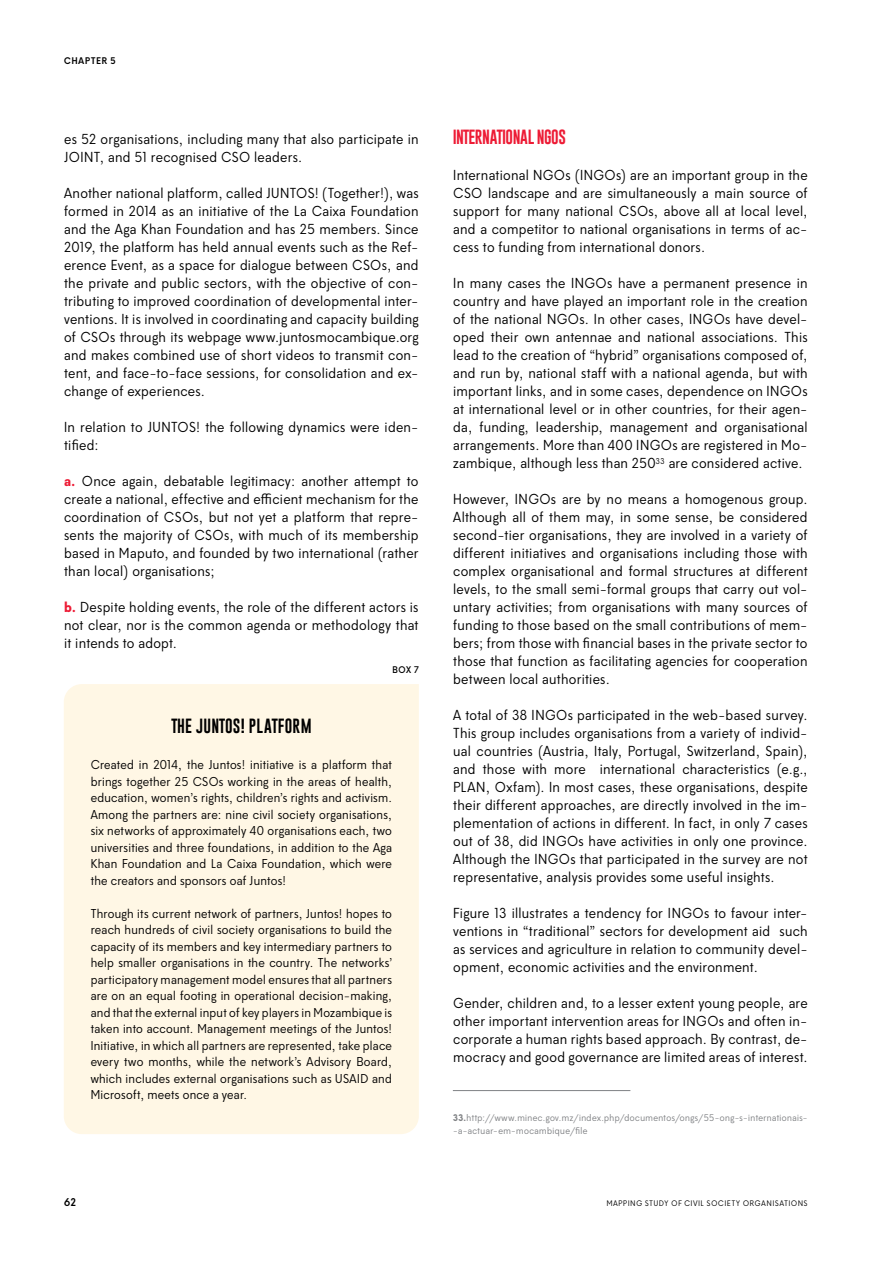
<style>
.page{position:relative;width:893px;height:1263px;background:#fff}
.page>*{position:absolute;margin:0;border:0;box-sizing:border-box;transform-origin:0 0}
.t1{font:15px "Gobold Lowplus";letter-spacing:.015em;color:#000}
.t2{font:15px "Gobold Lowplus";letter-spacing:-.035em;color:#ed1b35}
.t3{font:13.5px/18px "Elenar";letter-spacing:-.025em;color:#000;text-align:justify}
.t4{font:12px/16.5px "Elenar";letter-spacing:-.03em;color:#000;text-align:justify}
.t5{font:600 10.5px "Elenar";color:#000}
.t6{font:9px/13.5px "Elenar";letter-spacing:-.02em;color:#808285}
.t7{font:600 9px "Elenar";letter-spacing:.045em;color:#000}
.t8{font:500 9px "Elenar";color:#000}
.t9{font:7.5px "Elenar";letter-spacing:.045em;color:#000}
.s1{font-weight:700;color:#ed1b35}
.s2{font-weight:700}
</style>
<div class="page">
<div style="left:64px;top:684px;width:355px;height:450px;background:#fff7e5"></div>
<hr style="left:453px;top:1090px;width:177px;height:1px;background:#808285">
<p class="t7" style="left:64px;top:55px;width:54px">CHAPTER 5</p>
<p class="t3" style="left:64px;top:130px;width:357px">es 52 organisations, including many that also participate in<br>JOINT, and 51 recognised CSO leaders.</p>
<p class="t3" style="left:64px;top:184px;width:357px">Another national platform, called JUNTOS! (Together!), was formed in 2014 as an initiative of the La Caixa Foundation and the Aga Khan Foundation and has 25 members. Since 2019, the platform has held annual events such as the Ref&shy;erence Event, as a space for dialogue between CSOs, and the private and public sectors, with the objective of con&shy;tributing to improved coordination of developmental inter&shy;ventions. It is involved in coordinating and capacity building of CSOs through its webpage www.juntosmocambique.org and makes combined use of short videos to transmit con&shy;tent, and face-to-face sessions, for consolidation and ex&shy;change of experiences.</p>
<p class="t3" style="left:64px;top:418px;width:357px">In relation to JUNTOS! the following dynamics were iden&shy;tified:</p>
<p class="t3" style="left:64px;top:472px;width:357px"><span class="s1">a.</span> Once again, debatable legitimacy: another attempt to create a national, effective and efficient mechanism for the coordination of CSOs, but not yet a platform that repre&shy;sents the majority of CSOs, with much of its membership based in Maputo, and founded by two international (rather than local) organisations;</p>
<p class="t3" style="left:64px;top:598px;width:357px"><span class="s1">b.</span> Despite holding events, the role of the different actors is not clear, nor is the common agenda or methodology that it intends to adopt.</p>
<p class="t8" style="left:392px;top:664px;width:28px">BOX 7</p>
<p class="t1" style="left:171px;top:716px;width:142px">THE JUNTOS! PLATFORM</p>
<p class="t4" style="left:90px;top:757px;width:303px">Created in 2014, the Juntos! initiative is a platform that brings together 25 CSOs working in the areas of health, education, women’s rights, children’s rights and activism.<br>Among the partners are: nine civil society organisations, six networks of approximately 40 organisations each, two universities and three foundations, in addition to the Aga Khan Foundation and La Caixa Foundation, which were the creators and sponsors oaf Juntos!</p>
<p class="t4" style="left:90px;top:905px;width:303px">Through its current network of partners, Juntos! hopes to reach hundreds of civil society organisations to build the capacity of its members and key intermediary partners to help smaller organisations in the country. The networks’ participatory management model ensures that all partners are on an equal footing in operational decision-making, and that the external input of key players in Mozambique is taken into account. Management meetings of the Juntos!<br>Initiative, in which all partners are represented, take place every two months, while the network’s Advisory Board, which includes external organisations such as USAID and Microsoft, meets once a year.</p>
<p class="t2" style="left:453px;top:127px;width:115px">INTERNATIONAL NGOS</p>
<p class="t3" style="left:453px;top:166px;width:357px">International NGOs (INGOs) are an important group in the CSO landscape and are simultaneously a main source of support for many national CSOs, above all at local level, and a competitor to national organisations in terms of ac&shy;cess to funding from international donors.</p>
<p class="t3" style="left:453px;top:274px;width:357px">In many cases the INGOs have a permanent presence in country and have played an important role in the creation of the national NGOs. In other cases, INGOs have devel&shy;oped their own antennae and national associations. This lead to the creation of “hybrid” organisations composed of, and run by, national staff with a national agenda, but with important links, and in some cases, dependence on INGOs at international level or in other countries, for their agen&shy;da, funding, leadership, management and organisational arrangements. More than 400 INGOs are registered in Mo&shy;zambique, although less than 250<sup>33</sup> are considered active.</p>
<p class="t3" style="left:453px;top:490px;width:357px">However, INGOs are by no means a homogenous group.<br>Although all of them may, in some sense, be considered second-tier organisations, they are involved in a variety of different initiatives and organisations including those with complex organisational and formal structures at different levels, to the small semi-formal groups that carry out vol&shy;untary activities; from organisations with many sources of funding to those based on the small contributions of mem&shy;bers; from those with financial bases in the private sector to those that function as facilitating agencies for cooperation between local authorities.</p>
<p class="t3" style="left:453px;top:706px;width:357px">A total of 38 INGOs participated in the web-based survey.<br>This group includes organisations from a variety of individ&shy;ual countries (Austria, Italy, Portugal, Switzerland, Spain), and those with more international characteristics (e.g., PLAN, Oxfam). In most cases, these organisations, despite their different approaches, are directly involved in the im&shy;plementation of actions in different. In fact, in only 7 cases out of 38, did INGOs have activities in only one province.<br>Although the INGOs that participated in the survey are not representative, analysis provides some useful insights.</p>
<p class="t3" style="left:453px;top:904px;width:357px">Figure 13 illustrates a tendency for INGOs to favour inter&shy;ventions in “traditional” sectors for development aid such as services and agriculture in relation to community devel&shy;opment, economic activities and the environment.</p>
<p class="t3" style="left:453px;top:994px;width:357px">Gender, children and, to a lesser extent young people, are other important intervention areas for INGOs and often in&shy;corporate a human rights based approach. By contrast, de&shy;mocracy and good governance are limited areas of interest.</p>
<p class="t6" style="left:453px;top:1111px;width:357px"><span class="s2">33.</span> http://www.minec.gov.mz/index.php/documentos/ongs/55-ong-s-internationais--a-actuar-em-mocambique/file</p>
<p class="t5" style="left:64px;top:1195px;width:14px">62</p>
<p class="t9" style="left:606px;top:1198px;width:203px">MAPPING STUDY OF CIVIL SOCIETY ORGANISATIONS</p>
</div>
